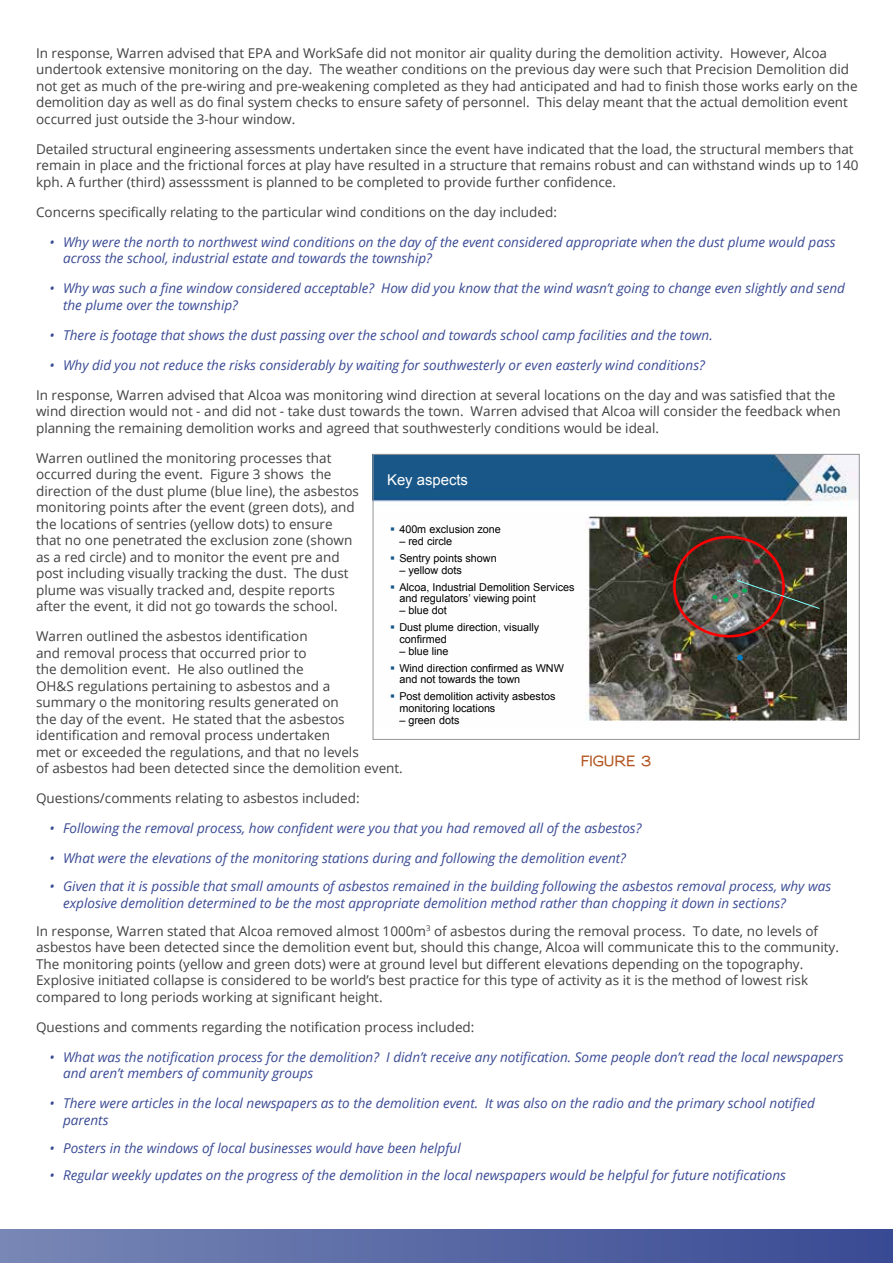
<style>
.page{position:relative;width:893px;height:1263px;background:#fff}
.page>*{position:absolute;margin:0;border:0;box-sizing:border-box;transform-origin:0 0}
.t1{font:14.85px "Arial";color:#fff}
.t2{font:13.5px/16.5px "Open Sans";color:#414042}
.t3{font:italic 13.5px/16.5px "Open Sans";color:#394a94}
.t4{font:800 13.5px "Sansumi";letter-spacing:-.04em;color:#b35623}
.t5{font:10.8px/11.7px "Arial";color:#000}
.s1{color:#165788}
</style>
<div class="page">
<hr style="left:0;top:1229px;width:1px;height:33px;background:#7887b5">
<div style="left:0;top:1230px;width:893px;height:33px;background:linear-gradient(to right,#7887b5,#394a94)"></div>
<img style="left:375px;top:456px;width:482px;height:265px">
<img style="left:586px;top:517px;width:261px;height:203px">
<div style="left:673px;top:536px;width:112px;height:101px;border:3px solid #f00;border-radius:50%"></div>
<svg style="left:737px;top:655px;width:6px;height:6px"></svg>
<div style="left:711px;top:594px;width:7px;height:6px;border:1px solid #6b7175;border-radius:50%"></div>
<img style="left:712px;top:579px;width:109px;height:31px">
<div style="left:373px;top:454px;width:486px;height:285px;border:1px solid #939598"></div>
<p class="t2" style="left:36px;top:44px;width:823px">In response, Warren advised that EPA and WorkSafe did not monitor air quality during the demolition activity. However, Alcoa undertook extensive monitoring on the day. The weather conditions on the previous day were such that Precision Demolition did not get as much of the pre-wiring and pre-weakening completed as they had anticipated and had to finish those works early on the demolition day as well as do final system checks to ensure safety of personnel. This delay meant that the actual demolition event occurred just outside the 3-hour window.</p>
<p class="t2" style="left:36px;top:140px;width:824px">Detailed structural engineering assessments undertaken since the event have indicated that the load, the structural members that remain in place and the frictional forces at play have resulted in a structure that remains robust and can withstand winds up to 140 kph. A further (third) assesssment is planned to be completed to provide further confidence.</p>
<p class="t2" style="left:36px;top:203px;width:522px">Concerns specifically relating to the particular wind conditions on the day included:</p>
<p class="t3" style="left:63px;top:233px;width:774px;text-indent:-14px">• Why were the north to northwest wind conditions on the day of the event considered appropriate when the dust plume would pass across the school, industrial estate and towards the township?</p>
<p class="t3" style="left:63px;top:280px;width:783px;text-indent:-14px">• Why was such a fine window considered acceptable? How did you know that the wind wasn’t going to change even slightly and send the plume over the township?</p>
<p class="t3" style="left:50px;top:326px;width:665px">• There is footage that shows the dust passing over the school and towards school camp facilities and the town.</p>
<p class="t3" style="left:50px;top:356px;width:657px">• Why did you not reduce the risks considerably by waiting for southwesterly or even easterly wind conditions?</p>
<p class="t2" style="left:36px;top:386px;width:806px">In response, Warren advised that Alcoa was monitoring wind direction at several locations on the day and was satisfied that the wind direction would not - and did not - take dust towards the town. Warren advised that Alcoa will consider the feedback when planning the remaining demolition works and agreed that southwesterly conditions would be ideal.</p>
<p class="t2" style="left:36px;top:449px;width:324px">Warren outlined the monitoring processes that occurred during the event. Figure 3 shows the direction of the dust plume (blue line), the asbestos monitoring points after the event (green dots), and the locations of sentries (yellow dots) to ensure that no one penetrated the exclusion zone (shown as a red circle) and to monitor the event pre and post including visually tracking the dust. The dust plume was visually tracked and, despite reports after the event, it did not go towards the school.</p>
<p class="t2" style="left:36px;top:628px;width:368px">Warren outlined the asbestos identification<br>and removal process that occurred prior to<br>the demolition event. He also outlined the<br>OH&amp;S regulations pertaining to asbestos and a<br>summary o the monitoring results generated on<br>the day of the event. He stated that the asbestos identification and removal process undertaken<br>met or exceeded the regulations, and that no levels<br>of asbestos had been detected since the demolition event.</p>
<p class="t2" style="left:36px;top:790px;width:325px">Questions/comments relating to asbestos included:</p>
<p class="t3" style="left:50px;top:820px;width:593px">• Following the removal process, how confident were you that you had removed all of the asbestos?</p>
<p class="t3" style="left:50px;top:850px;width:578px">• What were the elevations of the monitoring stations during and following the demolition event?</p>
<p class="t3" style="left:63px;top:878px;width:769px;text-indent:-14px">• Given that it is possible that small amounts of asbestos remained in the building following the asbestos removal process, why was explosive demolition determined to be the most appropriate demolition method rather than chopping it down in sections?</p>
<p class="t2" style="left:36px;top:922px;width:804px">In response, Warren stated that Alcoa removed almost 1000m<sup>3</sup> of asbestos during the removal process. To date, no levels of asbestos have been detected since the demolition event but, should this change, Alcoa will communicate this to the community.<br>The monitoring points (yellow and green dots) were at ground level but different elevations depending on the topography.<br>Explosive initiated collapse is considered to be world’s best practice for this type of activity as it is the method of lowest risk compared to long periods working at significant height.</p>
<p class="t2" style="left:36px;top:1018px;width:440px">Questions and comments regarding the notification process included:</p>
<p class="t3" style="left:63px;top:1048px;width:782px;text-indent:-14px">• What was the notification process for the demolition? I didn’t receive any notification. Some people don’t read the local newspapers and aren’t members of community groups</p>
<p class="t3" style="left:63px;top:1095px;width:753px;text-indent:-14px">• There were articles in the local newspapers as to the demolition event. It was also on the radio and the primary school notified parents</p>
<p class="t3" style="left:50px;top:1139px;width:413px">• Posters in the windows of local businesses would have been helpful</p>
<p class="t3" style="left:50px;top:1167px;width:738px">• Regular weekly updates on the progress of the demolition in the local newspapers would be helpful for future notifications</p>
<p class="t1" style="left:387px;top:470px;width:83px">Key aspects</p>
<p class="t5" style="left:390px;top:524px;width:112px"><span class="s1">▪</span> 400m exclusion zone</p>
<p class="t5" style="left:399px;top:535px;width:54px">– red circle</p>
<p class="t5" style="left:390px;top:552px;width:108px"><span class="s1">▪</span> Sentry points shown</p>
<p class="t5" style="left:399px;top:564px;width:64px">– yellow dots</p>
<p class="t5" style="left:399px;top:581px;width:177px;text-indent:-9px"><span class="s1">▪</span> Alcoa, Industrial Demolition Services and regulators’ viewing point</p>
<p class="t5" style="left:399px;top:605px;width:49px">– blue dot</p>
<p class="t5" style="left:399px;top:622px;width:141px;text-indent:-9px"><span class="s1">▪</span> Dust plume direction, visually confirmed</p>
<p class="t5" style="left:399px;top:645px;width:51px">– blue line</p>
<p class="t5" style="left:399px;top:662px;width:166px;text-indent:-9px"><span class="s1">▪</span> Wind direction confirmed as WNW and not towards the town</p>
<p class="t5" style="left:399px;top:691px;width:158px;text-indent:-9px"><span class="s1">▪</span> Post demolition activity asbestos monitoring locations</p>
<p class="t5" style="left:399px;top:714px;width:62px">– green dots</p>
<p class="t4" style="left:580px;top:753px;width:73px">FIGURE 3</p>
</div>
